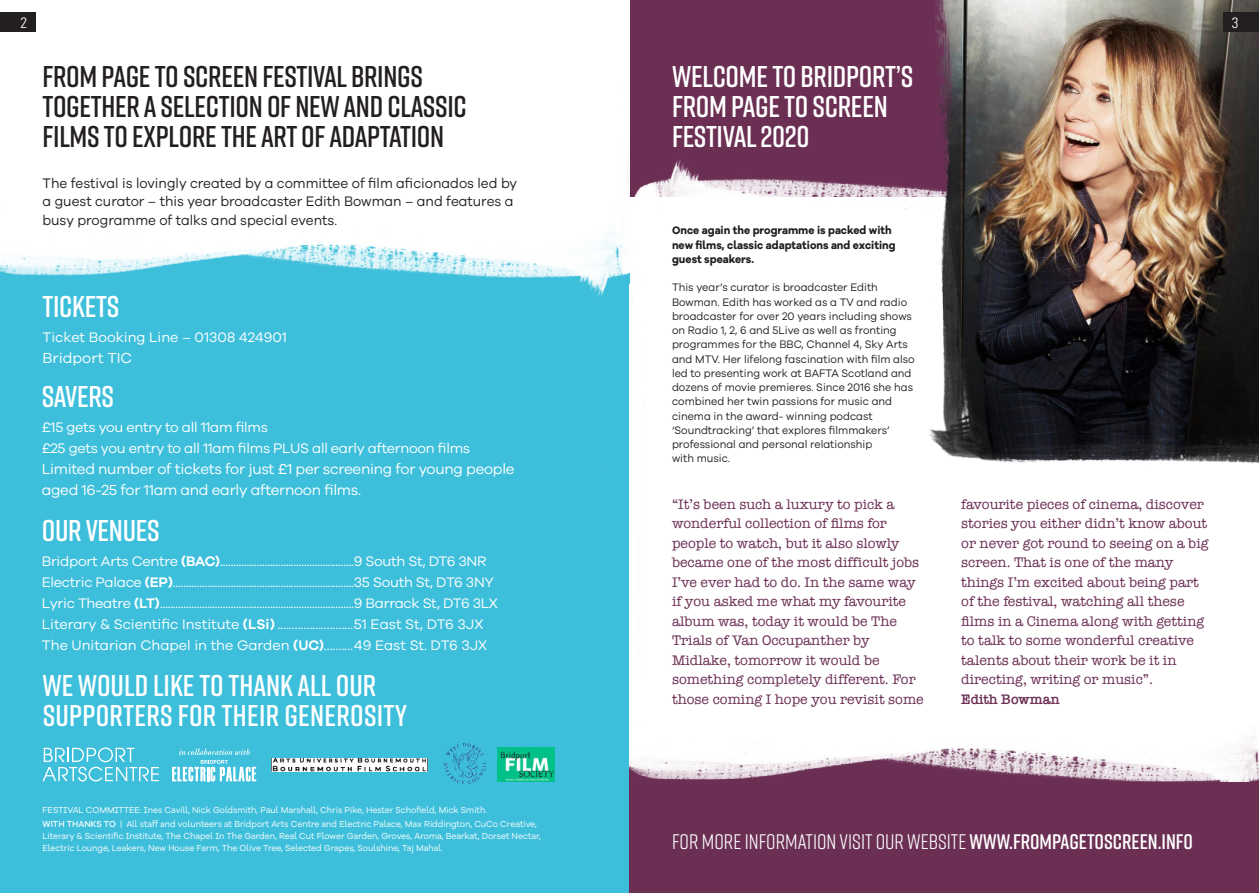
<style>
.page{position:relative;width:1259px;height:893px;background:#fff}
.page>*{position:absolute;margin:0;border:0;box-sizing:border-box;transform-origin:0 0}
.film_title{font:600 30px "Rift";letter-spacing:-.01em;color:#231f20}
.film_title-2{font:600 30px/30px "Rift";letter-spacing:-.01em;color:#fff}
.film_title-3{font:600 30px "Rift";letter-spacing:.01em;color:#fff}
.body{font:600 30px "Rift";letter-spacing:-.01em;color:#fff}
.film_title-4{font:21px "Rift";color:#fff}
.body-2{font:15px/21px "Galano Grotesque";letter-spacing:-.02em;color:#fff}
.body-3{font:15px "Galano Grotesque";color:#fff}
.t1{font:300 condensed 15px "Univers";color:#fff}
.Subtitle{font:14.25px/19.5px "American Typewriter";color:#6b2f54}
.body-4{font:14.25px "Galano Grotesque";letter-spacing:-.02em;color:#fff}
.Subtitle-2{font:14.25px/18.8px "Galano Grotesque";color:#231f20;scale:.95 1}
.Venues{font:14.25px "Galano Grotesque";color:#fff}
.Venues-2{font:14.25px "Galano Grotesque";letter-spacing:-.02em;color:#fff}
.body-5{font:14.25px "Galano Grotesque";color:#fff}
.Subtitle-3{font:600 14.25px "American Typewriter";letter-spacing:-.01em;color:#6b2f54}
.Subtitle-4{font:11.25px/14.2px "Galano Grotesque";color:#231f20;scale:.95 1}
.Subtitle-5{font:700 11.25px/14.2px "Galano Grotesque Alt";color:#231f20;scale:.95 1}
.Subtitle-6{font:9px/12px "Galano Grotesque Alt";color:#fff;scale:.95 1}
.s1{font-weight:600}
.s2{font-family:"Galano Grotesque Alt";font-weight:600}
.s3{font-family:"Galano Grotesque";font-weight:500}
.s4{font-family:"Galano Grotesque"}
</style>
<div class="page">
<div style="left:0;top:206px;width:629px;height:687px;background:#3dbfdb"></div>
<div style="left:629px;top:725px;width:630px;height:168px;background:#6b2f54"></div>
<img style="left:629px;top:725px;width:630px;height:56px">
<svg style="left:43px;top:747px;width:116px;height:34px"></svg>
<img style="left:445px;top:743px;width:41px;height:41px">
<img style="left:271px;top:758px;width:156px;height:14px">
<img style="left:498px;top:748px;width:56px;height:33px">
<div style="left:621px;top:0;width:638px;height:197px;background:#6b2f54"></div>
<img style="left:600px;top:119px;width:313px;height:472px">
<img style="left:913px;top:0;width:346px;height:463px">
<img style="left:0;top:0;width:629px;height:333px">
<svg style="left:172px;top:749px;width:84px;height:32px"></svg>
<div style="left:1223px;top:13px;width:36px;height:19px;background:#231f20"></div>
<div style="left:0;top:13px;width:36px;height:19px;background:#231f20"></div>
<p class="t1" style="left:20px;top:14px;width:8px">2</p>
<p class="t1" style="left:1231px;top:14px;width:8px">3</p>
<p class="film_title" style="left:43px;top:55px;width:382px">FROM PAGE TO SCREEN FESTIVAL BRINGS</p>
<p class="film_title" style="left:43px;top:85px;width:426px">TOGETHER A SELECTION OF NEW AND CLASSIC</p>
<p class="film_title" style="left:43px;top:115px;width:403px">FILMS TO EXPLORE THE ART OF ADAPTATION</p>
<p class="Subtitle-2" style="left:43px;top:173px;width:501px">The festival is lovingly created by a committee of film aficionados led by a guest curator – this year broadcaster Edith Bowman – and features a busy programme of talks and special events.</p>
<p class="film_title-2" style="left:43px;top:290px;width:78px">TICKETS</p>
<p class="body-5" style="left:43px;top:328px;width:246px">Ticket Booking Line – 01308 424901</p>
<p class="body-3" style="left:43px;top:348px;width:91px">Bridport TIC</p>
<p class="film_title-2" style="left:42px;top:381px;width:74px">SAVERS</p>
<p class="body-4" style="left:42px;top:418px;width:228px">£15 gets you entry to all 11am films</p>
<p class="body-4" style="left:42px;top:439px;width:430px">£25 gets you entry to all 11am films PLUS all early afternoon films</p>
<p class="body-2" style="left:42px;top:458px;width:474px">Limited number of tickets for just £1 per screening for young people aged 16-25 for 11am and early afternoon films.</p>
<p class="body" style="left:42px;top:509px;width:119px">OUR VENUES</p>
<p class="body-4" style="left:42px;top:553px;width:446px">Bridport Arts Centre <span class="s1">(BAC)</span>...................................................9 South St, DT6 3NR</p>
<p class="body-4" style="left:42px;top:574px;width:454px">Electric Palace <span class="s1">(EP)</span>.....................................................................35 South St, DT6 3NY</p>
<p class="Venues-2" style="left:42px;top:595px;width:457px">Lyric Theatre <span class="s1">(LT)</span>..........................................................................9 Barrack St, DT6 3LX</p>
<p class="Venues" style="left:42px;top:616px;width:443px">Literary &amp; Scientific Institute <span class="s2">(LSi)</span> ..........................51 East St, DT6 3JX</p>
<p class="Venues" style="left:42px;top:637px;width:447px">The Unitarian Chapel in the Garden <span class="s2">(UC)</span>..........49 East St. DT6 3JX</p>
<p class="film_title-2" style="left:43px;top:670px;width:335px">WE WOULD LIKE TO THANK ALL OUR</p>
<p class="film_title-3" style="left:43px;top:694px;width:366px">SUPPORTERS FOR THEIR GENEROSITY</p>
<p class="Subtitle-6" style="left:43px;top:803px;width:469px">FESTIVAL COMMITTEE: Ines Cavill, Nick Goldsmith, Paul Marshall, Chris Pike, Hester Schofield, Mick Smith.</p>
<p class="Subtitle-6" style="left:43px;top:817px;width:526px"><span class="s3">WITH THANKS TO</span> <span class="s4">|</span> All staff and volunteers at Bridport Arts Centre and Electric Palace, Max Riddington, CuCo Creative,<br>Literary &amp; Scientific Institute, The Chapel In The Garden, Real Cut Flower Garden, Groves, Aroma, Bearkat, Dorset Nectar,<br>Electric Lounge, Leakers, New House Farm, The Olive Tree, Selected Grapes, Soulshine, Taj Mahal.</p>
<p class="film_title-2" style="left:672px;top:61px;width:243px">WELCOME TO BRIDPORT’S<br>FROM PAGE TO SCREEN<br>FESTIVAL 2020</p>
<p class="Subtitle-5" style="left:672px;top:223px;width:237px">Once again the programme is packed with new films, classic adaptations and exciting guest speakers.</p>
<p class="Subtitle-4" style="left:672px;top:280px;width:257px">This year’s curator is broadcaster Edith Bowman. Edith has worked as a TV and radio broadcaster for over 20 years including shows on Radio 1, 2, 6 and 5Live as well as fronting programmes for the BBC, Channel 4, Sky Arts and MTV. Her lifelong fascination with film also led to presenting work at BAFTA Scotland and dozens of movie premieres. Since 2016 she has combined her twin passions for music and cinema in the award- winning podcast ‘Soundtracking’ that explores filmmakers’ professional and personal relationship<br>with music.</p>
<p class="Subtitle" style="left:672px;top:494px;width:253px">“It’s been such a luxury to pick a wonderful collection of films for people to watch, but it also slowly became one of the most difficult jobs I’ve ever had to do. In the same way if you asked me what my favourite album was, today it would be The Trials of Van Occupanther by Midlake, tomorrow it would be something completely different. For those coming I hope you revisit some</p>
<p class="Subtitle" style="left:961px;top:494px;width:249px">favourite pieces of cinema, discover stories you either didn’t know about or never got round to seeing on a big screen. That is one of the many things I’m excited about being part of the festival, watching all these films in a Cinema along with getting to talk to some wonderful creative talents about their work be it in directing, writing or music”.</p>
<p class="Subtitle-3" style="left:961px;top:688px;width:100px">Edith Bowman</p>
<p class="film_title-4" style="left:672px;top:827px;width:522px">FOR MORE INFORMATION VISIT OUR WEBSITE <span class="s1">WWW.FROMPAGETOSCREEN.INFO</span></p>
</div>
